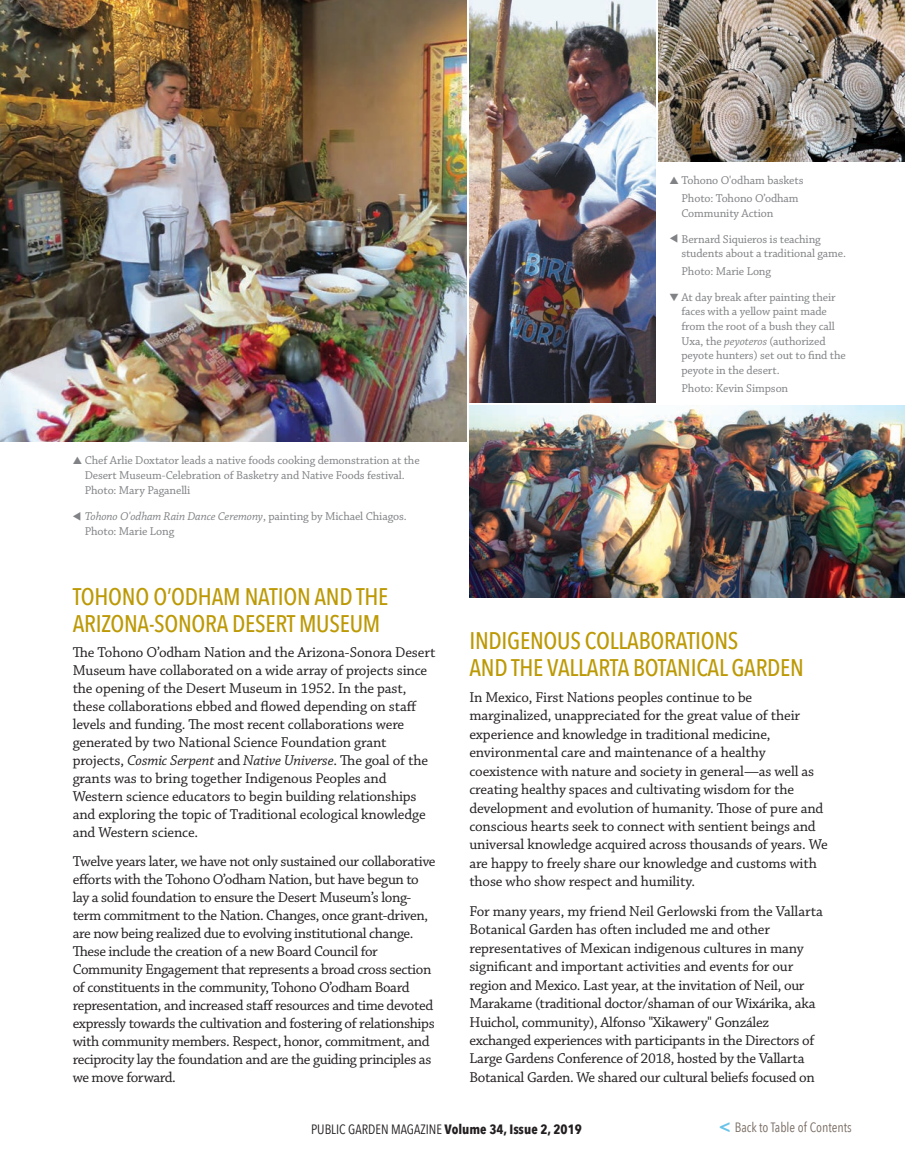
<style>
.page{position:relative;width:905px;height:1175px;background:#fff}
.page>*{position:absolute;margin:0;border:0;box-sizing:border-box;transform-origin:0 0}
.Subheads_Avenir{font:500 24px/27px "Avenir Next Condensed";letter-spacing:-.01em;color:#bc9905}
.Body_Copy{font:15px/18px "Chaparral Pro";letter-spacing:-.015em;color:#231f20}
.t1{font:13.5px "Avenir Next Condensed";color:#231f20}
.t2{font:13.5px "Avenir Next Condensed";color:#796d64}
.New_Caption{font:12px/14.7px "Chaparral Pro";letter-spacing:-.01em;color:#808285}
.s1{font-style:italic}
.s2{font-weight:700}
.s3{font-weight:600;font-size:19.05px;color:#69c4e9}
</style>
<div class="page">
<img style="left:469px;top:0;width:187px;height:402px">
<img style="left:0;top:0;width:466px;height:441px">
<img style="left:659px;top:0;width:245px;height:162px">
<img style="left:469px;top:405px;width:435px;height:193px">
<p class="New_Caption" style="left:85px;top:453px;width:336px;text-indent:-12px">▲ Chef Arlie Doxtator leads a native foods cooking demonstration at the<br>Desert Museum-Celebration of Basketry and Native Foods festival.<br>Photo: Mary Paganelli</p>
<p class="New_Caption" style="left:85px;top:509px;width:324px"><span class="s1">Tohono O'odham Rain Dance Ceremony</span>, painting by Michael Chiagos.<br>Photo: Marie Long</p>
<p class="Subheads_Avenir" style="left:73px;top:583px;width:317px">TOHONO O’ODHAM NATION AND THE<br>ARIZONA-SONORA DESERT MUSEUM</p>
<p class="Body_Copy" style="left:73px;top:643px;width:364px">The Tohono O’odham Nation and the Arizona-Sonora Desert Museum have collaborated on a wide array of projects since the opening of the Desert Museum in 1952. In the past, these collaborations ebbed and flowed depending on staff levels and funding. The most recent collaborations were generated by two National Science Foundation grant projects, <span class="s1">Cosmic Serpent</span> and <span class="s1">Native Universe</span>. The goal of the grants was to bring together Indigenous Peoples and Western science educators to begin building relationships and exploring the topic of Traditional ecological knowledge and Western science.</p>
<p class="Body_Copy" style="left:73px;top:852px;width:364px">Twelve years later, we have not only sustained our collaborative efforts with the Tohono O’odham Nation, but have begun to lay a solid foundation to ensure the Desert Museum’s long&shy;term commitment to the Nation. Changes, once grant-driven, are now being realized due to evolving institutional change.<br>These include the creation of a new Board Council for Community Engagement that represents a broad cross section of constituents in the community, Tohono O’odham Board representation, and increased staff resources and time devoted expressly towards the cultivation and fostering of relationships with community members. Respect, honor, commitment, and reciprocity lay the foundation and are the guiding principles as we move forward.</p>
<p class="New_Caption" style="left:669px;top:174px;width:135px">▲ Tohono O'odham baskets</p>
<p class="New_Caption" style="left:681px;top:192px;width:119px">Photo: Tohono O’odham<br>Community Action</p>
<p class="New_Caption" style="left:681px;top:232px;width:166px">Bernard Siquieros is teaching students about a traditional game.</p>
<p class="New_Caption" style="left:681px;top:265px;width:91px">Photo: Marie Long</p>
<p class="New_Caption" style="left:681px;top:290px;width:166px;text-indent:-12px">▼ At day break after painting their faces with a yellow paint made from the root of a bush they call<br>Uxa, the <span class="s1">peyoteros</span> (authorized peyote hunters) set out to find the peyote in the desert.</p>
<p class="New_Caption" style="left:681px;top:381px;width:108px">Photo: Kevin Simpson</p>
<p class="Subheads_Avenir" style="left:469px;top:627px;width:336px;line-height:27.5px">INDIGENOUS COLLABORATIONS<br>AND THE VALLARTA BOTANICAL GARDEN</p>
<p class="Body_Copy" style="left:469px;top:688px;width:360px;line-height:18.5px">In Mexico, First Nations peoples continue to be marginalized, unappreciated for the great value of their experience and knowledge in traditional medicine, environmental care and maintenance of a healthy coexistence with nature and society in general—as well as creating healthy spaces and cultivating wisdom for the development and evolution of humanity. Those of pure and conscious hearts seek to connect with sentient beings and universal knowledge acquired across thousands of years. We are happy to freely share our knowledge and customs with those who show respect and humility.</p>
<p class="Body_Copy" style="left:469px;top:902px;width:355px;line-height:18.5px">For many years, my friend Neil Gerlowski from the Vallarta Botanical Garden has often included me and other representatives of Mexican indigenous cultures in many significant and important activities and events for our region and Mexico. Last year, at the invitation of Neil, our Marakame (traditional doctor/shaman of our Wixárika, aka Huichol, community), Alfonso "Xikawery" González exchanged experiences with participants in the Directors of Large Gardens Conference of 2018, hosted by the Vallarta Botanical Garden. We shared our cultural beliefs focused on</p>
<p class="t1" style="left:311px;top:1118px;width:272px">PUBLIC GARDEN MAGAZINE <span class="s2">Volume 34, Issue 2, 2019</span></p>
<p class="t2" style="left:718px;top:1115px;width:135px"><span class="s3">&lt;</span> Back to Table of Contents</p>
</div>
